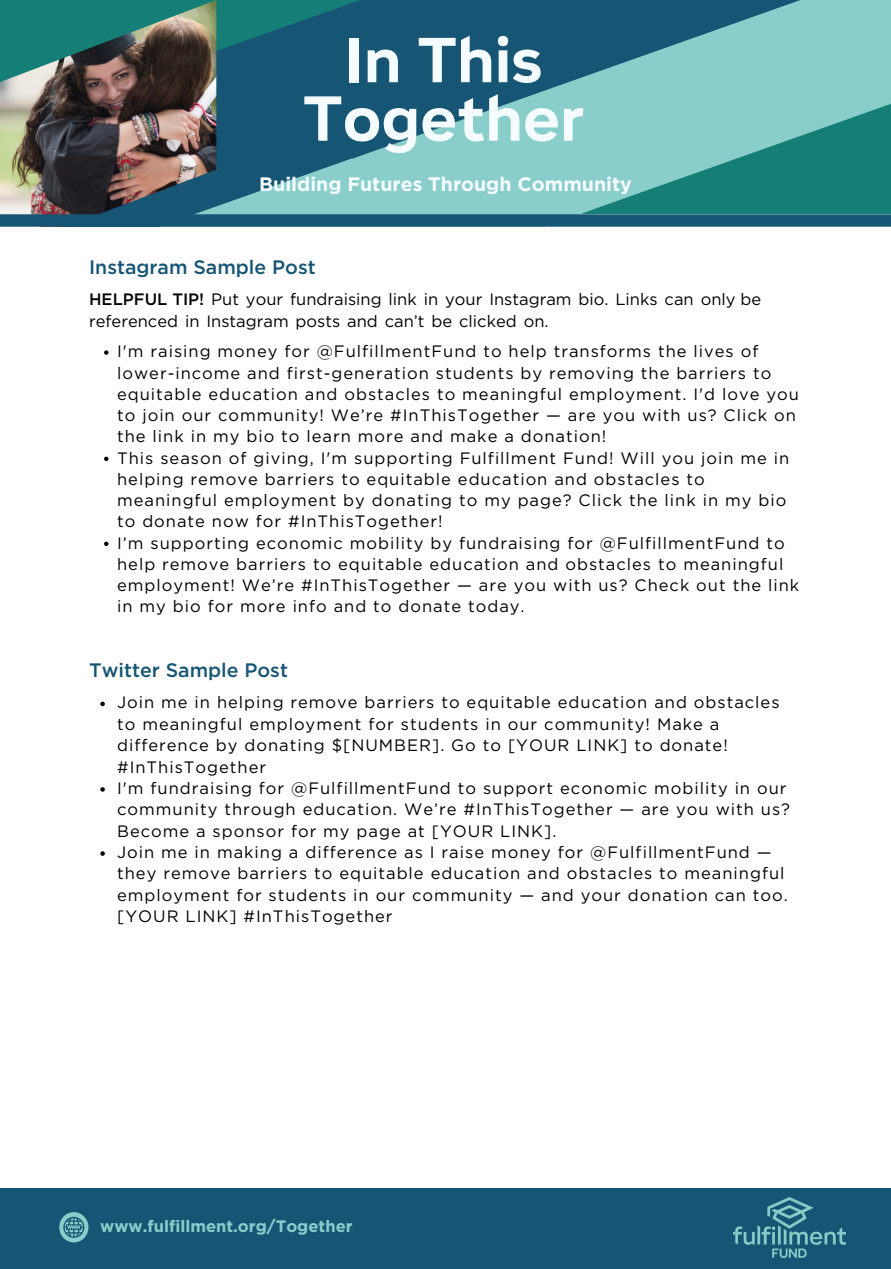
<style>
.page{position:relative;width:891px;height:1269px;background:#fff}
.page>*{position:absolute;margin:0;border:0;box-sizing:border-box;transform-origin:0 0}
.t1{font:700 66px/58.5px "Adelphi PE Display";color:#f5fcff;text-align:center}
.t2{font:500 19.5px "Gotham";color:#165574}
.t3{font:700 19.5px "Gotham";color:#f5fcff}
.t4{font:16.5px/21.3px "Gotham";letter-spacing:.06em;color:#000}
.t5{font:16.5px/21.3px "Gotham";color:#000}
.t6{font:700 16.5px "Gotham";color:#89ceca}
.s1{font-weight:500}
</style>
<div class="page">
<div style="left:366px;top:159px;width:162px;height:55px;background:#89ceca"></div>
<svg style="left:528px;top:0;width:363px;height:214px"></svg>
<div style="left:0;top:1188px;width:891px;height:81px;background:#165574"></div>
<img style="left:733px;top:1198px;width:113px;height:59px">
<svg style="left:59px;top:1212px;width:30px;height:30px"></svg>
<svg style="left:366px;top:0;width:449px;height:159px;fill:#89ceca"></svg>
<svg style="left:216px;top:139px;width:150px;height:75px;fill:#165574"></svg>
<svg style="left:216px;top:0;width:332px;height:139px;fill:#165574"></svg>
<img style="left:0;top:0;width:216px;height:214px">
<div style="left:0;top:214px;width:891px;height:13px;background:#165574"></div>
<svg style="left:104px;top:350px;width:4px;height:5px"></svg>
<svg style="left:104px;top:457px;width:4px;height:4px"></svg>
<svg style="left:104px;top:542px;width:4px;height:4px"></svg>
<svg style="left:100px;top:702px;width:5px;height:4px"></svg>
<svg style="left:100px;top:787px;width:5px;height:5px"></svg>
<svg style="left:100px;top:851px;width:5px;height:5px"></svg>
<h1 class="t1" style="left:303px;top:29px;width:283px">In This<br>Together</h1>
<p class="t3" style="left:259px;top:175px;width:374px">Building Futures Through Community</p>
<p class="t2" style="left:89px;top:259px;width:228px">Instagram Sample Post</p>
<p class="t5" style="left:89px;top:290px;width:674px"><span class="s1">HELPFUL TIP!</span> Put your fundraising link in your Instagram bio. Links can only be referenced in Instagram posts and can’t be clicked on.</p>
<p class="t4" style="left:117px;top:342px;width:684px">I'm raising money for @FulfillmentFund to help transforms the lives of lower-income and first-generation students by removing the barriers to equitable education and obstacles to meaningful employment. I'd love you to join our community! We’re #InThisTogether — are you with us? Click on the link in my bio to learn more and make a donation!<br>This season of giving, I'm supporting Fulfillment Fund! Will you join me in helping remove barriers to equitable education and obstacles to meaningful employment by donating to my page? Click the link in my bio to donate now for #InThisTogether!<br>I’m supporting economic mobility by fundraising for @FulfillmentFund to help remove barriers to equitable education and obstacles to meaningful employment! We’re #InThisTogether — are you with us? Check out the link in my bio for more info and to donate today.</p>
<p class="t2" style="left:89px;top:661px;width:200px">Twitter Sample Post</p>
<p class="t4" style="left:117px;top:693px;width:675px">Join me in helping remove barriers to equitable education and obstacles to meaningful employment for students in our community! Make a difference by donating $[NUMBER]. Go to [YOUR LINK] to donate! #InThisTogether<br>I'm fundraising for @FulfillmentFund to support economic mobility in our community through education. We’re #InThisTogether — are you with us?<br>Become a sponsor for my page at [YOUR LINK].<br>Join me in making a difference as I raise money for @FulfillmentFund — they remove barriers to equitable education and obstacles to meaningful employment for students in our community — and your donation can too. [YOUR LINK] #InThisTogether</p>
<p class="t6" style="left:100px;top:1219px;width:254px">www.fulfillment.org/Together</p>
</div>
